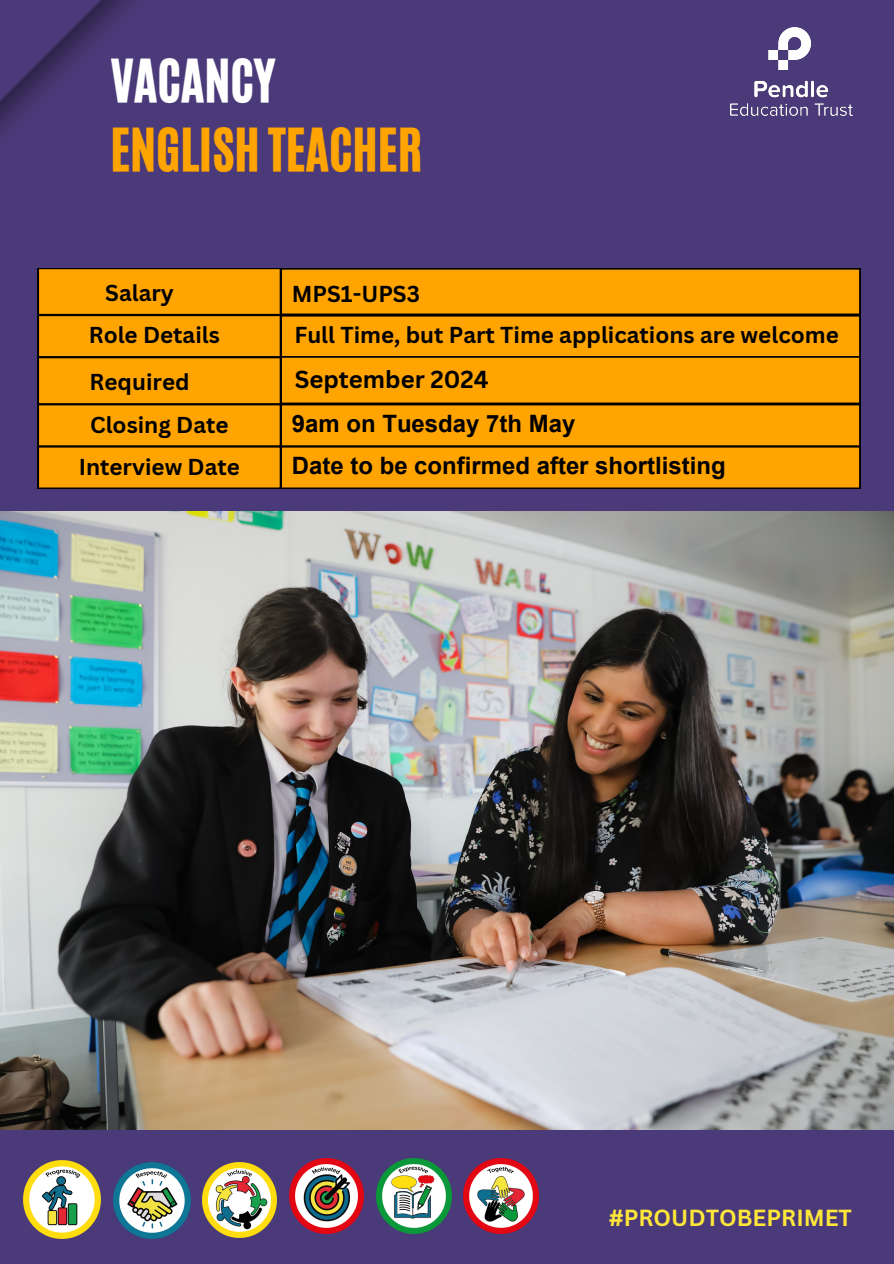
<style>
.page{position:relative;width:894px;height:1264px;background:#fff}
.page>*{position:absolute;margin:0;border:0;box-sizing:border-box;transform-origin:0 0}
.t1{font:49.8px/68.7px "CA Generated";color:#ffa400}
.t2{font:700 24px "Arial";color:#000}
.t3{font:700 24px "Canva Sans";color:#000}
.t4{font:700 22.65px "Canva Sans";color:#fee739}
.t5{font:700 22.35px "Canva Sans";color:#000}
.s1{color:#fff}
</style>
<div class="page">
<div style="left:0;top:0;width:893px;height:1263px;background:#4b3a79"></div>
<img style="left:0;top:0;width:336px;height:489px">
<img style="left:730px;top:28px;width:121px;height:87px">
<img style="left:23px;top:1160px;width:78px;height:78px">
<img style="left:114px;top:1162px;width:76px;height:76px">
<img style="left:202px;top:1162px;width:75px;height:75px">
<img style="left:289px;top:1158px;width:75px;height:74px">
<img style="left:376px;top:1158px;width:75px;height:74px">
<img style="left:464px;top:1158px;width:74px;height:74px">
<img style="left:0;top:511px;width:893px;height:618px">
<svg style="left:38px;top:268px;width:822px;height:220px;background:#ef9a00"></svg>
<p class="t1" style="left:110px;top:47px;width:313px"><span class="s1">VACANCY<br></span>ENGLISH TEACHER</p>
<p class="t5" style="left:105px;top:277px;width:70px">Salary</p>
<p class="t5" style="left:89px;top:319px;width:133px">Role Details</p>
<p class="t5" style="left:89px;top:366px;width:101px">Required</p>
<p class="t5" style="left:90px;top:409px;width:140px">Closing Date</p>
<p class="t5" style="left:292px;top:278px;width:129px">MPS1-UPS3</p>
<p class="t5" style="left:294px;top:319px;width:545px">Full Time, but Part Time applications are welcome</p>
<p class="t3" style="left:295px;top:362px;width:195px">September 2024</p>
<p class="t2" style="left:292px;top:406px;width:285px">9am on Tuesday 7th May</p>
<p class="t5" style="left:79px;top:451px;width:163px">Interview Date</p>
<h2 class="t2" style="left:292px;top:448px;width:435px">Date to be confirmed after shortlisting</h2>
<p class="t4" style="left:608px;top:1201px;width:245px">#PROUDTOBEPRIMET</p>
</div>
